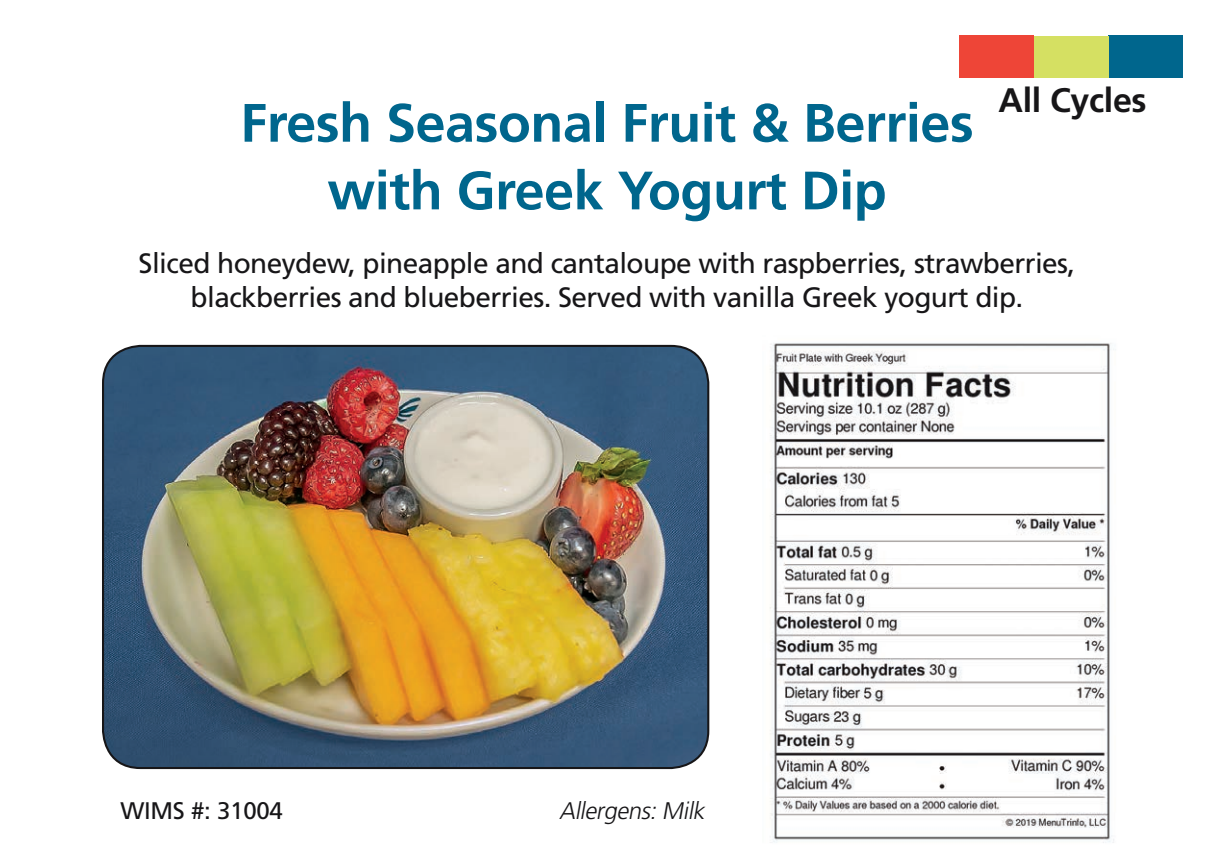
<style>
.page{position:relative;width:1212px;height:852px;background:#fff}
.page>*{position:absolute;margin:0;border:0;box-sizing:border-box;transform-origin:0 0}
.t1{font:700 54px/67.6px "Frutiger";letter-spacing:-.01em;color:#00668d;text-align:center}
.t2{font:700 34px "Frutiger";letter-spacing:-.01em;color:#171618}
.t3{font:28px/33.6px "Frutiger";letter-spacing:-.02em;color:#171618;text-align:center}
.t4{font:italic 300 24px "Frutiger";color:#171618}
.t5{font:24px "Frutiger";letter-spacing:-.01em;color:#171618}
</style>
<div class="page">
<img style="left:103px;top:346px;width:605px;height:422px">
<div style="left:102px;top:345px;width:607px;height:424px;border:2px solid #171618;border-radius:37px"></div>
<img style="left:770px;top:343px;width:344px;height:500px">
<div style="left:1109px;top:35px;width:74px;height:43px;background:#00668d"></div>
<div style="left:1034px;top:36px;width:75px;height:42px;background:#d5e062"></div>
<div style="left:960px;top:35px;width:74px;height:43px;background:#ee4537"></div>
<p class="t2" style="left:999px;top:80px;width:150px">All Cycles</p>
<h1 class="t1" style="left:240px;top:89px;width:735px">Fresh Seasonal Fruit &amp; Berries with Greek Yogurt Dip</h1>
<p class="t3" style="left:139px;top:246px;width:938px">Sliced honeydew, pineapple and cantaloupe with raspberries, strawberries, blackberries and blueberries. Served with vanilla Greek yogurt dip.</p>
<p class="t5" style="left:120px;top:796px;width:164px">WIMS #: 31004</p>
<p class="t4" style="left:559px;top:797px;width:152px">Allergens:Milk</p>
</div>
